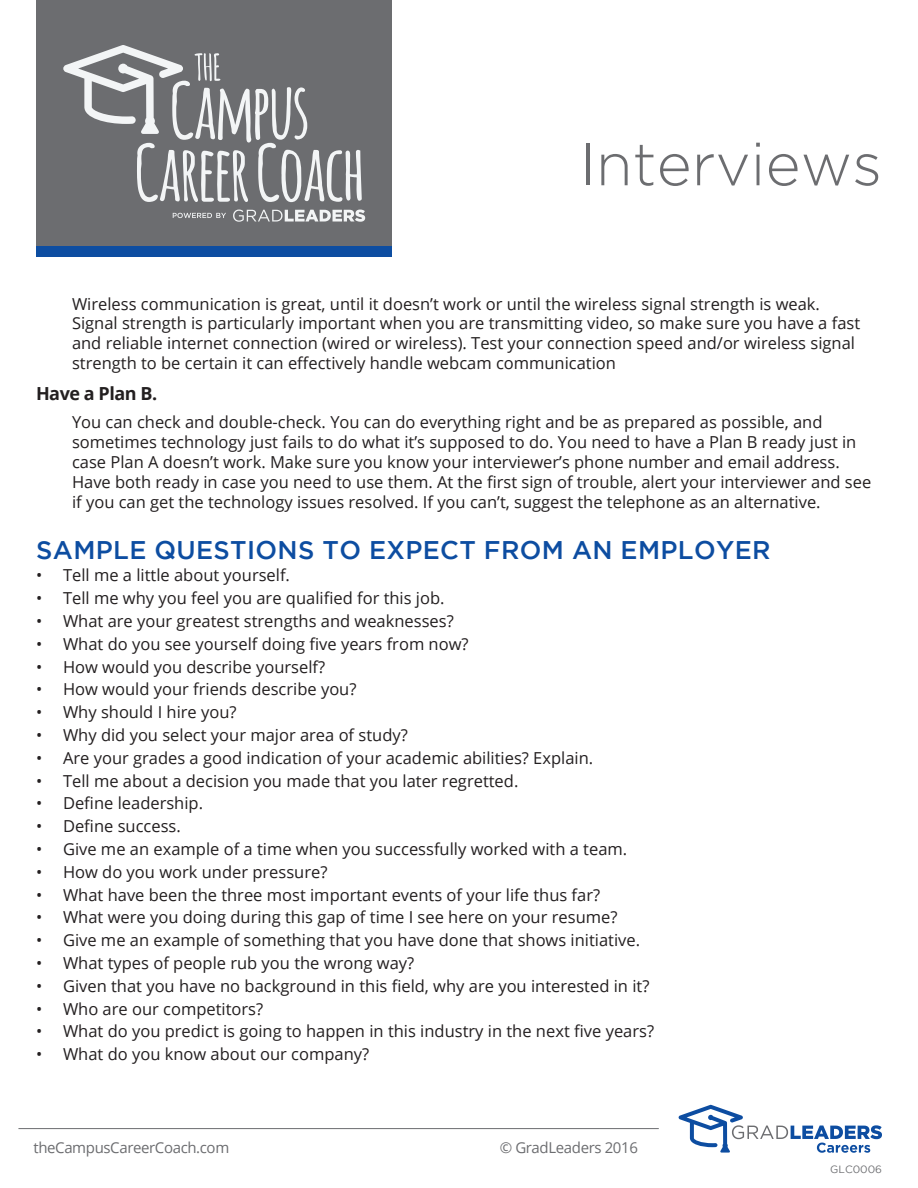
<style>
.page{position:relative;width:918px;height:1188px;background:#fff}
.page>*{position:absolute;margin:0;border:0;box-sizing:border-box;transform-origin:0 0}
.t1{font:300 60px "Gotham";color:#6c6d70}
.Sub_Head{font:500 25.5px "Gotham";letter-spacing:.015em;color:#0d4da1}
.Paragraph_Header{font:700 18px "Open Sans";letter-spacing:-.025em;color:#231f20}
.Hanging_paragraph{font:16.5px/19.8px "Open Sans";color:#231f20}
.t2{font:15px "Open Sans";letter-spacing:-.025em;color:#6c6d70}
.t3{font:10.5px "Gotham";color:#6c6d70}
</style>
<div class="page">
<div style="left:36px;top:0;width:356px;height:246px;background:#6c6d70"></div>
<div style="left:36px;top:246px;width:356px;height:10px;background:#0d4da1"></div>
<hr style="left:18px;top:1128px;width:641px;height:1px;background:#6c6d70">
<svg style="left:233px;top:210px;width:132px;height:12px"></svg>
<svg style="left:173px;top:213px;width:53px;height:5px"></svg>
<svg style="left:63px;top:45px;width:299px;height:157px"></svg>
<svg style="left:679px;top:1105px;width:203px;height:48px"></svg>
<h1 class="t1" style="left:579px;top:131px;width:304px">Interviews</h1>
<p class="Hanging_paragraph" style="left:72px;top:293px;width:790px">Wireless communication is great, until it doesn’t work or until the wireless signal strength is weak.<br>Signal strength is particularly important when you are transmitting video, so make sure you have a fast and reliable internet connection (wired or wireless). Test your connection speed and/or wireless signal strength to be certain it can effectively handle webcam communication</p>
<p class="Paragraph_Header" style="left:36px;top:380px;width:123px">Have a Plan B.</p>
<p class="Hanging_paragraph" style="left:72px;top:412px;width:801px">You can check and double-check. You can do everything right and be as prepared as possible, and sometimes technology just fails to do what it’s supposed to do. You need to have a Plan B ready just in case Plan A doesn’t work. Make sure you know your interviewer’s phone number and email address.<br>Have both ready in case you need to use them. At the first sign of trouble, alert your interviewer and see if you can get the technology issues resolved. If you can’t, suggest the telephone as an alternative.</p>
<p class="Sub_Head" style="left:36px;top:535px;width:736px">SAMPLE QUESTIONS TO EXPECT FROM AN EMPLOYER</p>
<p class="Hanging_paragraph" style="left:36px;top:565px;width:256px">• Tell me a little about yourself.</p>
<p class="Hanging_paragraph" style="left:36px;top:588px;width:410px">• Tell me why you feel you are qualified for this job.</p>
<p class="Hanging_paragraph" style="left:36px;top:611px;width:419px">• What are your greatest strengths and weaknesses?</p>
<p class="Hanging_paragraph" style="left:36px;top:634px;width:434px">• What do you see yourself doing five years from now?</p>
<p class="Hanging_paragraph" style="left:36px;top:656px;width:291px">• How would you describe yourself?</p>
<p class="Hanging_paragraph" style="left:36px;top:679px;width:322px">• How would your friends describe you?</p>
<p class="Hanging_paragraph" style="left:36px;top:702px;width:202px">• Why should I hire you?</p>
<p class="Hanging_paragraph" style="left:36px;top:725px;width:373px">• Why did you select your major area of study?</p>
<p class="Hanging_paragraph" style="left:36px;top:748px;width:559px">• Are your grades a good indication of your academic abilities? Explain.</p>
<p class="Hanging_paragraph" style="left:36px;top:770px;width:484px">• Tell me about a decision you made that you later regretted.</p>
<p class="Hanging_paragraph" style="left:36px;top:793px;width:169px">• Define leadership.</p>
<p class="Hanging_paragraph" style="left:36px;top:816px;width:146px">• Define success.</p>
<p class="Hanging_paragraph" style="left:36px;top:839px;width:593px">• Give me an example of a time when you successfully worked with a team.</p>
<p class="Hanging_paragraph" style="left:36px;top:862px;width:293px">• How do you work under pressure?</p>
<p class="Hanging_paragraph" style="left:36px;top:884px;width:566px">• What have been the three most important events of your life thus far?</p>
<p class="Hanging_paragraph" style="left:36px;top:907px;width:583px">• What were you doing during this gap of time I see here on your resume?</p>
<p class="Hanging_paragraph" style="left:36px;top:930px;width:606px">• Give me an example of something that you have done that shows initiative.</p>
<p class="Hanging_paragraph" style="left:36px;top:953px;width:380px">• What types of people rub you the wrong way?</p>
<p class="Hanging_paragraph" style="left:36px;top:976px;width:615px">• Given that you have no background in this field, why are you interested in it?</p>
<p class="Hanging_paragraph" style="left:36px;top:998px;width:229px">• Who are our competitors?</p>
<p class="Hanging_paragraph" style="left:36px;top:1021px;width:620px">• What do you predict is going to happen in this industry in the next five years?</p>
<p class="Hanging_paragraph" style="left:36px;top:1044px;width:335px">• What do you know about our company?</p>
<p class="t2" style="left:33px;top:1138px;width:197px">theCampusCareerCoach.com</p>
<p class="t2" style="left:500px;top:1138px;width:140px">© GradLeaders 2016</p>
<p class="t3" style="left:830px;top:1164px;width:53px">GLC0006</p>
</div>
